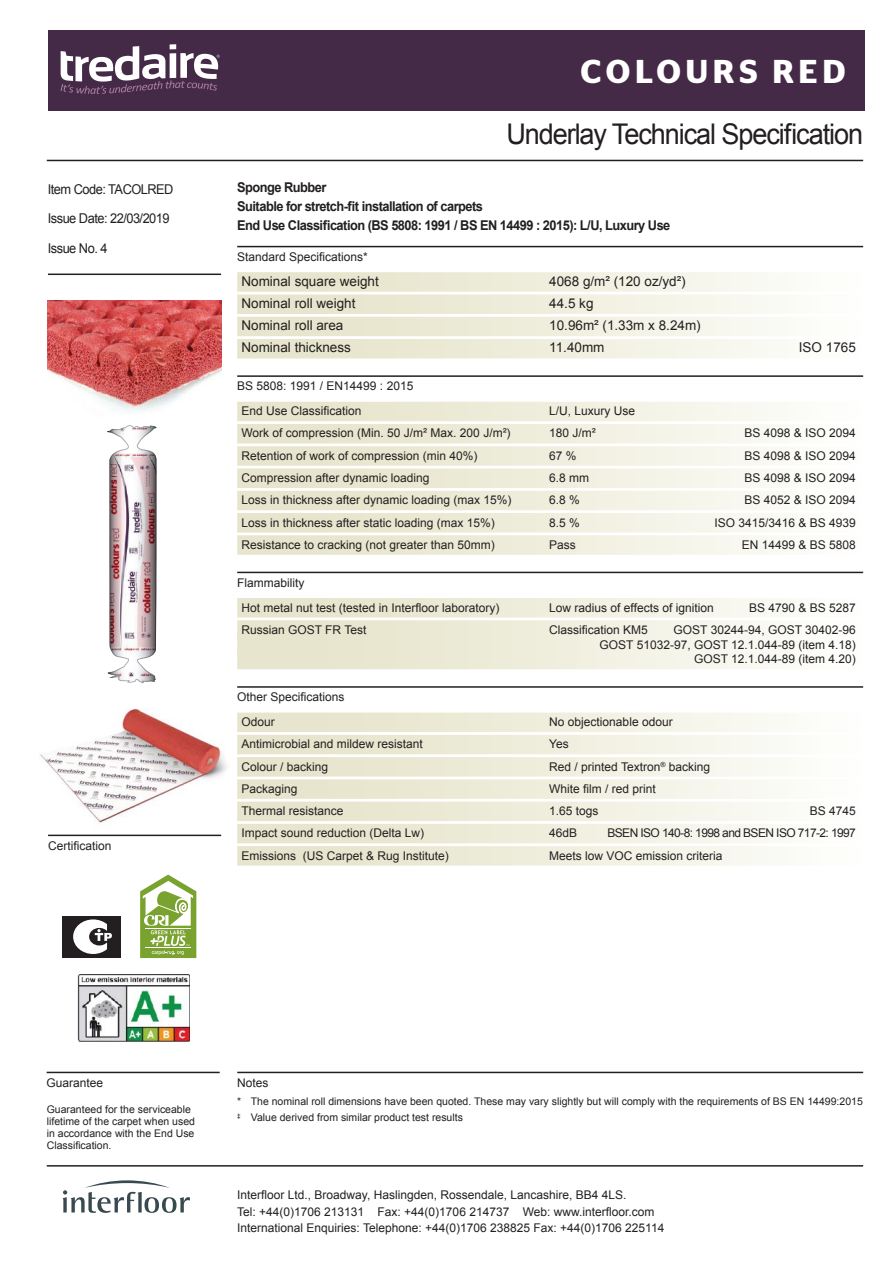
<style>
.page{position:relative;width:893px;height:1263px;background:#fff}
.page>*{position:absolute;margin:0;border:0;box-sizing:border-box;transform-origin:0 0}
.t1{font:600 33px "Stag Sans";letter-spacing:.14em;color:#fff}
.t2{font:28.5px "Arial";letter-spacing:-.04em;color:#231f20;scale:.95 1}
.t3{font:13.5px "Arial";color:#231f20}
.t4{font:700 13.5px/19.2px "Arial";letter-spacing:-.04em;color:#231f20;scale:.95 1}
.t5{font:13.5px/28.5px "Arial";letter-spacing:-.04em;color:#231f20;scale:.95 1}
.t6{font:13.5px "Arial";color:#231f20;scale:.95 1}
.t7{font:12px/24.8px "Arial";color:#231f20}
.t8{font:12px "Arial";letter-spacing:-.05em;color:#231f20}
.t9{font:10.5px/12px "Arial";color:#231f20}
</style>
<div class="page">
<hr style="left:48px;top:274px;width:173px;height:1px;background:#231f20">
<hr style="left:47px;top:160px;width:816px;height:1px;background:#231f20">
<hr style="left:47px;top:1165px;width:816px;height:1px;background:#231f20">
<svg style="left:63px;top:1180px;width:127px;height:33px"></svg>
<div style="left:48px;top:31px;width:816px;height:80px;background:#452a47"></div>
<svg style="left:61px;top:44px;width:159px;height:50px"></svg>
<img style="left:48px;top:301px;width:173px;height:113px">
<div style="left:63px;top:916px;width:58px;height:42px;background:#231f20"></div>
<svg style="left:73px;top:919px;width:39px;height:35px"></svg>
<svg style="left:140px;top:874px;width:56px;height:84px"></svg>
<hr style="left:145px;top:928px;width:46px;height:1px;background:#fff">
<hr style="left:145px;top:947px;width:46px;height:1px;background:#fff">
<img style="left:78px;top:974px;width:111px;height:67px">
<img style="left:40px;top:708px;width:187px;height:115px">
<img style="left:107px;top:425px;width:50px;height:258px">
<hr style="left:237px;top:246px;width:626px;height:1px;background:#231f20">
<div style="left:237px;top:272px;width:626px;height:20px;background:linear-gradient(to right,#e4e1c5,#fdfdfa)"></div>
<div style="left:237px;top:294px;width:626px;height:20px;background:linear-gradient(to right,#e4e1c5,#fdfdfa)"></div>
<div style="left:237px;top:317px;width:626px;height:19px;background:linear-gradient(to right,#e4e1c5,#fdfdfa)"></div>
<div style="left:237px;top:339px;width:626px;height:19px;background:linear-gradient(to right,#e4e1c5,#fdfdfa)"></div>
<hr style="left:237px;top:375px;width:626px;height:2px;background:#231f20">
<div style="left:237px;top:402px;width:626px;height:19px;background:linear-gradient(to right,#e4e1c5,#fdfdfa)"></div>
<div style="left:237px;top:424px;width:626px;height:19px;background:linear-gradient(to right,#e4e1c5,#fdfdfa)"></div>
<div style="left:237px;top:446px;width:626px;height:20px;background:linear-gradient(to right,#e4e1c5,#fdfdfa)"></div>
<div style="left:237px;top:468px;width:626px;height:20px;background:linear-gradient(to right,#e4e1c5,#fdfdfa)"></div>
<div style="left:237px;top:491px;width:626px;height:19px;background:linear-gradient(to right,#e4e1c5,#fdfdfa)"></div>
<div style="left:237px;top:513px;width:626px;height:19px;background:linear-gradient(to right,#e4e1c5,#fdfdfa)"></div>
<div style="left:237px;top:535px;width:626px;height:20px;background:linear-gradient(to right,#e4e1c5,#fdfdfa)"></div>
<hr style="left:237px;top:572px;width:626px;height:1px;background:#231f20">
<div style="left:237px;top:598px;width:626px;height:19px;background:linear-gradient(to right,#e4e1c5,#fdfdfa)"></div>
<div style="left:237px;top:620px;width:626px;height:20px;background:linear-gradient(to right,#e4e1c5,#fdfdfa)"></div>
<div style="left:237px;top:635px;width:626px;height:19px;background:linear-gradient(to right,#e4e1c5,#fdfdfa)"></div>
<div style="left:237px;top:650px;width:626px;height:19px;background:linear-gradient(to right,#e4e1c5,#fdfdfa)"></div>
<hr style="left:237px;top:686px;width:626px;height:2px;background:#231f20">
<div style="left:237px;top:712px;width:626px;height:20px;background:linear-gradient(to right,#e4e1c5,#fdfdfa)"></div>
<div style="left:237px;top:735px;width:626px;height:19px;background:linear-gradient(to right,#e4e1c5,#fdfdfa)"></div>
<div style="left:237px;top:757px;width:626px;height:19px;background:linear-gradient(to right,#e4e1c5,#fdfdfa)"></div>
<div style="left:237px;top:779px;width:626px;height:20px;background:linear-gradient(to right,#e4e1c5,#fdfdfa)"></div>
<div style="left:237px;top:801px;width:626px;height:20px;background:linear-gradient(to right,#e4e1c5,#fdfdfa)"></div>
<div style="left:237px;top:824px;width:626px;height:19px;background:linear-gradient(to right,#e4e1c5,#fdfdfa)"></div>
<div style="left:237px;top:846px;width:626px;height:19px;background:linear-gradient(to right,#e4e1c5,#fdfdfa)"></div>
<hr style="left:237px;top:1072px;width:626px;height:1px;background:#231f20">
<hr style="left:47px;top:1072px;width:173px;height:1px;background:#231f20">
<hr style="left:48px;top:835px;width:173px;height:1px;background:#231f20">
<h1 class="t1" style="left:581px;top:52px;width:266px">COLOURS RED</h1>
<p class="t5" style="left:48px;top:176px;width:134px">Item Code: TACOLRED<br>Issue Date: 22/03/2019</p>
<p class="t6" style="left:48px;top:239px;width:64px">Issue No. 4</p>
<p class="t7" style="left:48px;top:833px;width:65px">Certification</p>
<h2 class="t2" style="left:506px;top:115px;width:377px">Underlay Technical Specification</h2>
<p class="t4" style="left:237px;top:178px;width:457px">Sponge Rubber<br>Suitable for stretch-fit installation of carpets<br>End Use Classification (BS 5808: 1991 / BS EN 14499 : 2015): L/U, Luxury Use</p>
<p class="t7" style="left:237px;top:244px;width:132px">Standard Specifications*</p>
<p class="t3" style="left:241px;top:272px;width:139px">Nominal square weight</p>
<p class="t3" style="left:549px;top:272px;width:138px">4068 g/m² (120 oz/yd²)</p>
<p class="t3" style="left:241px;top:294px;width:116px">Nominal roll weight</p>
<p class="t3" style="left:549px;top:294px;width:46px">44.5 kg</p>
<p class="t3" style="left:241px;top:317px;width:104px">Nominal roll area</p>
<p class="t3" style="left:549px;top:317px;width:153px">10.96m² (1.33m x 8.24m)</p>
<p class="t3" style="left:241px;top:339px;width:111px">Nominal thickness</p>
<p class="t3" style="left:549px;top:339px;width:57px">11.40mm</p>
<p class="t3" style="left:799px;top:339px;width:59px">ISO 1765</p>
<p class="t7" style="left:241px;top:374px;width:173px;text-indent:-4px">BS 5808: 1991 / EN14499 : 2015<br>End Use Classification</p>
<p class="t7" style="left:549px;top:399px;width:88px">L/U, Luxury Use</p>
<p class="t7" style="left:241px;top:421px;width:271px">Work of compression (Min. 50 J/m² Max. 200 J/m²)</p>
<p class="t7" style="left:549px;top:421px;width:48px">180 J/m²</p>
<p class="t7" style="left:744px;top:421px;width:113px">BS 4098 &amp; ISO 2094</p>
<p class="t7" style="left:241px;top:443px;width:238px">Retention of work of compression (min 40%)</p>
<p class="t7" style="left:549px;top:443px;width:29px">67 %</p>
<p class="t7" style="left:744px;top:443px;width:113px">BS 4098 &amp; ISO 2094</p>
<p class="t7" style="left:241px;top:465px;width:190px">Compression after dynamic loading</p>
<p class="t7" style="left:549px;top:465px;width:42px">6.8 mm</p>
<p class="t7" style="left:744px;top:465px;width:113px">BS 4098 &amp; ISO 2094</p>
<p class="t7" style="left:241px;top:488px;width:272px">Loss in thickness after dynamic loading (max 15%)</p>
<p class="t7" style="left:549px;top:488px;width:32px">6.8 %</p>
<p class="t7" style="left:744px;top:488px;width:113px">BS 4052 &amp; ISO 2094</p>
<p class="t7" style="left:241px;top:510px;width:255px">Loss in thickness after static loading (max 15%)</p>
<p class="t7" style="left:549px;top:510px;width:32px">8.5 %</p>
<p class="t7" style="left:714px;top:510px;width:143px">ISO 3415/3416 &amp; BS 4939</p>
<p class="t7" style="left:241px;top:532px;width:255px">Resistance to cracking (not greater than 50mm)</p>
<p class="t7" style="left:549px;top:532px;width:28px">Pass</p>
<p class="t7" style="left:742px;top:532px;width:116px">EN 14499 &amp; BS 5808</p>
<p class="t7" style="left:241px;top:570px;width:260px;text-indent:-4px">Flammability<br>Hot metal nut test (tested in Interfloor laboratory)</p>
<p class="t7" style="left:549px;top:595px;width:166px">Low radius of effects of ignition</p>
<p class="t7" style="left:749px;top:595px;width:108px">BS 4790 &amp; BS 5287</p>
<p class="t7" style="left:241px;top:617px;width:126px">Russian GOST FR Test</p>
<p class="t7" style="left:549px;top:617px;width:100px">Classification KM5</p>
<p class="t7" style="left:600px;top:622px;width:258px;line-height:14.7px;text-align:right">GOST 30244-94, GOST 30402-96<br>GOST 51032-97, GOST 12.1.044-89 (item 4.18)<br>GOST 12.1.044-89 (item 4.20)</p>
<p class="t7" style="left:241px;top:685px;width:105px;text-indent:-4px">Other Specifications<br>Odour</p>
<p class="t7" style="left:549px;top:709px;width:125px">No objectionable odour</p>
<p class="t7" style="left:241px;top:732px;width:183px">Antimicrobial and mildew resistant</p>
<p class="t7" style="left:549px;top:732px;width:21px">Yes</p>
<p class="t7" style="left:241px;top:754px;width:88px">Colour / backing</p>
<p class="t7" style="left:549px;top:754px;width:162px">Red / printed Textron<sup>®</sup> backing</p>
<p class="t7" style="left:241px;top:776px;width:58px">Packaging</p>
<p class="t7" style="left:549px;top:776px;width:108px">White film / red print</p>
<p class="t7" style="left:241px;top:799px;width:104px">Thermal resistance</p>
<p class="t7" style="left:549px;top:799px;width:51px">1.65 togs</p>
<p class="t7" style="left:810px;top:799px;width:48px">BS 4745</p>
<p class="t7" style="left:241px;top:821px;width:184px">Impact sound reduction (Delta Lw)</p>
<p class="t7" style="left:549px;top:821px;width:30px">46dB</p>
<p class="t8" style="left:607px;top:825px;width:250px">BSEN ISO 140-8: 1998 and BSEN ISO 717-2: 1997</p>
<p class="t7" style="left:241px;top:843px;width:209px">Emissions (US Carpet &amp; Rug Institute)</p>
<p class="t7" style="left:549px;top:843px;width:175px">Meets low VOC emission criteria</p>
<p class="t7" style="left:47px;top:1070px;width:58px">Guarantee</p>
<p class="t7" style="left:237px;top:1070px;width:33px">Notes</p>
<p class="t9" style="left:47px;top:1103px;width:150px">Guaranteed for the serviceable lifetime of the carpet when used in accordance with the End Use<br>Classification.</p>
<p class="t9" style="left:237px;top:1093px;width:627px;line-height:16.2px">* The nominal roll dimensions have been quoted. These may vary slightly but will comply with the requirements of BS EN 14499:2015 <sup>‡</sup> Value derived from similar product test results</p>
<p class="t7" style="left:237px;top:1187px;width:429px;line-height:16.5px">Interfloor Ltd., Broadway, Haslingden, Rossendale, Lancashire, BB4 4LS.<br>Tel: +44(0)1706 213131 Fax: +44(0)1706 214737 Web: www.interfloor.com<br>International Enquiries: Telephone: +44(0)1706 238825 Fax: +44(0)1706 225114</p>
</div>
